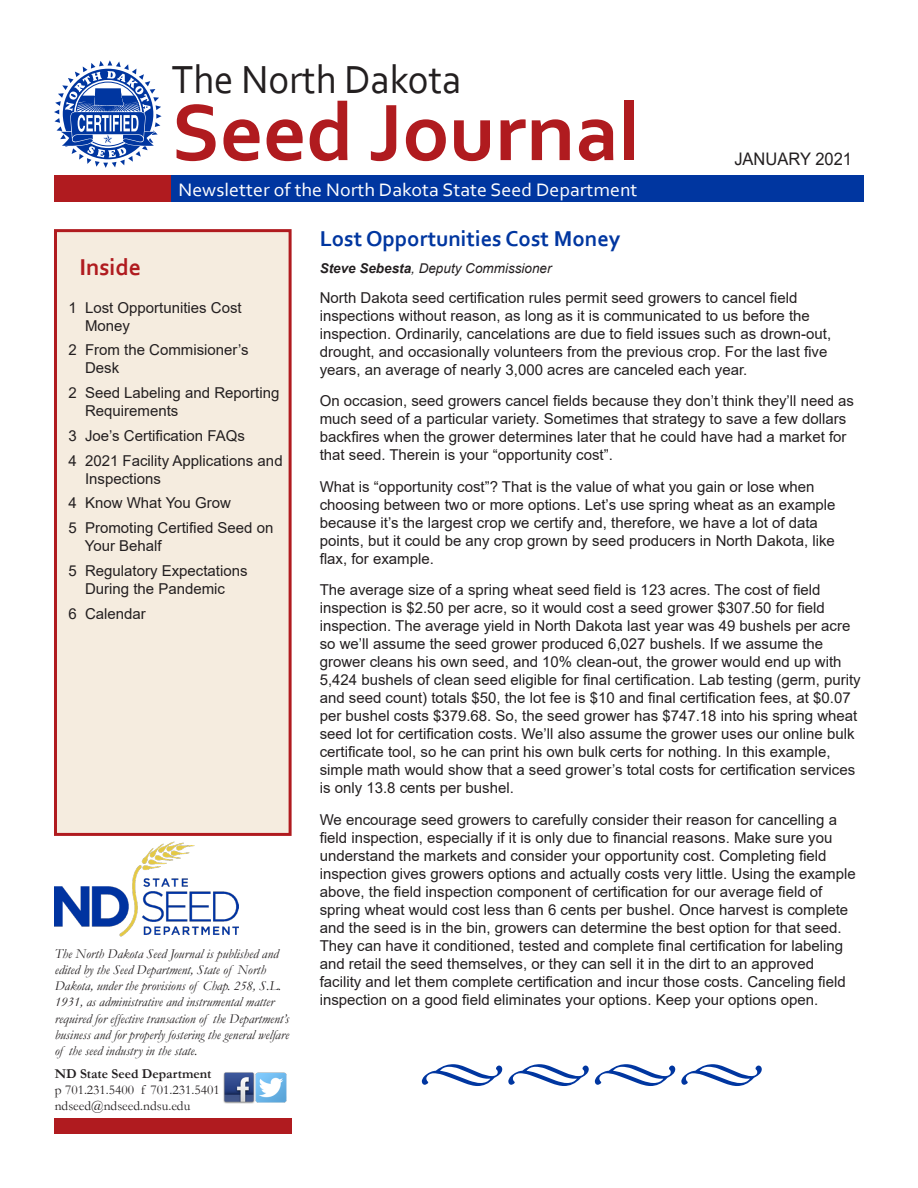
<style>
.page{position:relative;width:918px;height:1188px;background:#fff}
.page>*{position:absolute;margin:0;border:0;box-sizing:border-box;transform-origin:0 0}
.t1{font:700 84px "Corbel";color:#b01b1f}
.t2{font:54px "Minion Pro";color:#0036a0}
.t3{font:40.95px "Corbel";color:#231f20;scale:.95 1}
.t4{font:700 24px "Corbel";color:#b01b1f}
.Heading_Corbel_15{font:700 22.5px "Corbel";color:#0036a0}
.t5{font:18.9px "Corbel";color:#fff;scale:1.06 1}
.t6{font:17.4px "Arial";color:#231f20;scale:.95 1}
.t7{font:15px/18px "Arial";color:#231f20}
.t8{font:italic 13.5px/16.2px "Garamond";color:#231f20}
.t9{font:13.5px "Garamond";color:#231f20}
.Employee_and_Title_A{font:italic 13.5px "Arial";color:#231f20}
.t10{font:700 13.5px "Garamond";color:#231f20}
.s1{font-weight:700}
</style>
<div class="page">
<div style="left:172px;top:176px;width:692px;height:26px;background:#0036a0"></div>
<div style="left:54px;top:176px;width:117px;height:26px;background:#b01b1f"></div>
<div style="left:54px;top:229px;width:238px;height:607px;background:#f5ecdf;border:3px solid #b01b1f"></div>
<div style="left:54px;top:1118px;width:238px;height:16px;background:#b01b1f"></div>
<img style="left:223px;top:1072px;width:64px;height:32px">
<img style="left:54px;top:842px;width:185px;height:95px">
<svg style="left:54px;top:60px;width:108px;height:108px"></svg>
<p class="t3" style="left:172px;top:54px;width:306px">The North Dakota</p>
<p class="t1" style="left:172px;top:80px;width:470px">Seed Journal</p>
<p class="t5" style="left:178px;top:178px;width:435px">Newsletter of the North Dakota State Seed Department</p>
<p class="t6" style="left:734px;top:147px;width:125px">JANUARY 2021</p>
<p class="t4" style="left:79px;top:253px;width:63px">Inside</p>
<p class="t7" style="left:85px;top:298px;width:158px;text-indent:-17px">1 Lost Opportunities Cost<br>Money</p>
<p class="t7" style="left:85px;top:341px;width:165px;text-indent:-17px">2 From the Commisioner’s<br>Desk</p>
<p class="t7" style="left:85px;top:384px;width:196px;text-indent:-17px">2 Seed Labeling and Reporting<br>Requirements</p>
<p class="t7" style="left:68px;top:426px;width:178px">3 Joe’s Certification FAQs</p>
<p class="t7" style="left:85px;top:451px;width:199px;text-indent:-17px">4 2021 Facility Applications and<br>Inspections</p>
<p class="t7" style="left:68px;top:494px;width:164px">4 Know What You Grow</p>
<p class="t7" style="left:85px;top:519px;width:190px;text-indent:-16px">5 Promoting Certified Seed on<br>Your Behalf</p>
<p class="t7" style="left:68px;top:561px;width:181px;text-align:center">5 Regulatory Expectations<br>During the Pandemic</p>
<p class="t7" style="left:68px;top:604px;width:79px">6 Calendar</p>
<p class="t8" style="left:55px;top:945px;width:236px">The North Dakota Seed Journal is published and edited by the Seed Department, State of North Dakota, under the provisions of Chap. 258, S.L.<br>1931, as administrative and instrumental matter required for effective transaction of the Department’s business and for properly fostering the general welfare of the seed industry in the state.</p>
<p class="t10" style="left:55px;top:1065px;width:158px">ND State Seed Department</p>
<p class="t9" style="left:55px;top:1081px;width:166px">p 701.231.5400 f 701.231.5401</p>
<p class="t9" style="left:55px;top:1097px;width:137px">ndseed@ndseed.ndsu.edu</p>
<p class="Heading_Corbel_15" style="left:320px;top:224px;width:302px">Lost Opportunities Cost Money</p>
<p class="Employee_and_Title_A" style="left:320px;top:259px;width:233px"><span class="s1">Steve Sebesta</span>, Deputy Commissioner</p>
<p class="t7" style="left:320px;top:288px;width:513px">North Dakota seed certification rules permit seed growers to cancel field inspections without reason, as long as it is communicated to us before the inspection. Ordinarily, cancelations are due to field issues such as drown-out, drought, and occasionally volunteers from the previous crop. For the last five years, an average of nearly 3,000 acres are canceled each year.</p>
<p class="t7" style="left:320px;top:392px;width:536px">On occasion, seed growers cancel fields because they don’t think they’ll need as much seed of a particular variety. Sometimes that strategy to save a few dollars backfires when the grower determines later that he could have had a market for that seed. Therein is your “opportunity cost”.</p>
<p class="t7" style="left:320px;top:477px;width:517px">What is “opportunity cost”? That is the value of what you gain or lose when choosing between two or more options. Let’s use spring wheat as an example because it’s the largest crop we certify and, therefore, we have a lot of data points, but it could be any crop grown by seed producers in North Dakota, like flax, for example.</p>
<p class="t7" style="left:320px;top:581px;width:543px">The average size of a spring wheat seed field is 123 acres. The cost of field inspection is $2.50 per acre, so it would cost a seed grower $307.50 for field inspection. The average yield in North Dakota last year was 49 bushels per acre so we’ll assume the seed grower produced 6,027 bushels. If we assume the grower cleans his own seed, and 10% clean-out, the grower would end up with 5,424 bushels of clean seed eligible for final certification. Lab testing (germ, purity and seed count) totals $50, the lot fee is $10 and final certification fees, at $0.07 per bushel costs $379.68. So, the seed grower has $747.18 into his spring wheat seed lot for certification costs. We’ll also assume the grower uses our online bulk certificate tool, so he can print his own bulk certs for nothing. In this example, simple math would show that a seed grower’s total costs for certification services is only 13.8 cents per bushel.</p>
<p class="t7" style="left:320px;top:810px;width:538px">We encourage seed growers to carefully consider their reason for cancelling a field inspection, especially if it is only due to financial reasons. Make sure you understand the markets and consider your opportunity cost. Completing field inspection gives growers options and actually costs very little. Using the example above, the field inspection component of certification for our average field of spring wheat would cost less than 6 cents per bushel. Once harvest is complete and the seed is in the bin, growers can determine the best option for that seed.<br>They can have it conditioned, tested and complete final certification for labeling and retail the seed themselves, or they can sell it in the dirt to an approved facility and let them complete certification and incur those costs. Canceling field inspection on a good field eliminates your options. Keep your options open.</p>
<p class="t2" style="left:419px;top:1034px;width:348px">••••</p>
</div>
